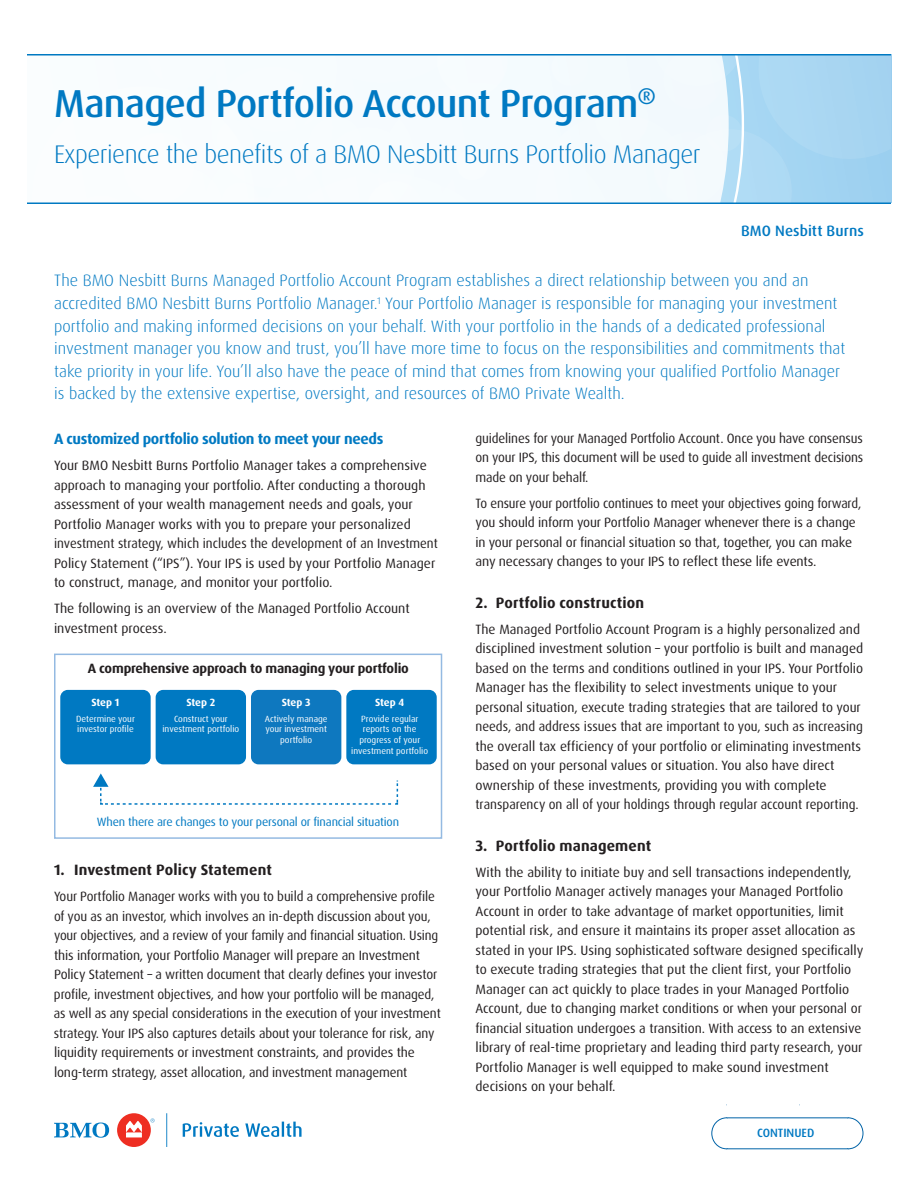
<style>
.page{position:relative;width:918px;height:1188px;background:#fff}
.page>*{position:absolute;margin:0;border:0;box-sizing:border-box;transform-origin:0 0}
.t1{font:500 39px "Dax Pro";letter-spacing:-.02em;color:#0079c2}
.t2{font:300 25.5px "Dax Pro";letter-spacing:-.02em;color:#0079c2}
.t3{font:300 16.5px/22.5px "Dax Pro";color:#0079c2}
.t4{font:700 15px "Dax Pro";letter-spacing:.01em;color:#231f20}
.t5{font:700 15px "Dax Pro";letter-spacing:-.02em;color:#0079c2}
.t6{font:500 15px "Dax Pro";letter-spacing:.005em;color:#0079c2}
.t7{font:13.5px/19.5px "Dax Pro";color:#231f20}
.t8{font:13.5px/19.5px "Dax Pro";color:#231f20;scale:.96 1}
.t9{font:13.5px/19.5px "Dax Pro";color:#231f20;scale:.95 1}
.t10{font:700 13.5px "Dax Pro";letter-spacing:-.015em;color:#231f20}
.t11{font:12px "Dax Pro";letter-spacing:-.015em;color:#0079c2}
.t12{font:500 12px "Dax Pro";color:#0079c2}
.t13{font:700 10.5px "Dax Pro";letter-spacing:-.01em;color:#fff}
.t14{font:9px/10.8px "Dax Pro";color:#fff;text-align:center}
</style>
<div class="page">
<div style="left:117px;top:1113px;width:34px;height:34px;background:#ee2e22;border-radius:50%"></div>
<svg style="left:126px;top:1121px;width:16px;height:16px"></svg>
<svg style="left:183px;top:1122px;width:56px;height:15px"></svg>
<svg style="left:245px;top:1122px;width:57px;height:15px"></svg>
<svg style="left:54px;top:1123px;width:55px;height:15px"></svg>
<svg style="left:151px;top:1118px;width:4px;height:4px"></svg>
<svg style="left:166px;top:1113px;width:1px;height:34px"></svg>
<svg style="left:711px;top:1104px;width:153px;height:45px"></svg>
<div style="left:54px;top:654px;width:388px;height:185px;border:2px solid #94bae2"></div>
<svg style="left:93px;top:773px;width:306px;height:32px"></svg>
<div style="left:346px;top:690px;width:91px;height:74px;background:#0079c2;border-radius:8px"></div>
<div style="left:251px;top:690px;width:90px;height:74px;background:#0e78bf;border-radius:8px"></div>
<div style="left:156px;top:690px;width:90px;height:74px;background:#0079c2;border-radius:8px"></div>
<div style="left:60px;top:690px;width:91px;height:74px;background:#0079c2;border-radius:8px"></div>
<svg style="left:744px;top:56px;width:147px;height:146px;background:#a6d5f1"></svg>
<svg style="left:498px;top:56px;width:246px;height:146px"></svg>
<hr style="left:27px;top:54px;width:864px;height:2px;background:#0079c2">
<hr style="left:27px;top:202px;width:864px;height:2px;background:#0079c2">
<h1 class="t1" style="left:54px;top:78px;width:604px">Managed Portfolio Account Program<sup>®</sup></h1>
<h2 class="t2" style="left:54px;top:138px;width:648px">Experience the benefits of a BMO Nesbitt Burns Portfolio Manager</h2>
<p class="t6" style="left:741px;top:221px;width:124px">BMO Nesbitt Burns</p>
<p class="t3" style="left:54px;top:270px;width:793px">The BMO Nesbitt Burns Managed Portfolio Account Program establishes a direct relationship between you and an accredited BMO Nesbitt Burns Portfolio Manager.<sup>1</sup> Your Portfolio Manager is responsible for managing your investment portfolio and making informed decisions on your behalf. With your portfolio in the hands of a dedicated professional investment manager you know and trust, you’ll have more time to focus on the responsibilities and commitments that take priority in your life. You’ll also have the peace of mind that comes from knowing your qualified Portfolio Manager is backed by the extensive expertise, oversight, and resources of BMO Private Wealth.</p>
<p class="t5" style="left:54px;top:429px;width:331px">A customized portfolio solution to meet your needs</p>
<p class="t7" style="left:54px;top:456px;width:385px">Your BMO Nesbitt Burns Portfolio Manager takes a comprehensive approach to managing your portfolio. After conducting a thorough assessment of your wealth management needs and goals, your Portfolio Manager works with you to prepare your personalized investment strategy, which includes the development of an Investment Policy Statement (“IPS”). Your IPS is used by your Portfolio Manager to construct, manage, and monitor your portfolio.</p>
<p class="t7" style="left:54px;top:599px;width:357px">The following is an overview of the Managed Portfolio Account investment process.</p>
<p class="t10" style="left:88px;top:659px;width:322px">A comprehensive approach to managing your portfolio</p>
<p class="t13" style="left:91px;top:696px;width:30px">Step 1</p>
<p class="t14" style="left:76px;top:713px;width:60px;text-align:left">Determine your investor profile</p>
<p class="t13" style="left:186px;top:696px;width:30px">Step 2</p>
<p class="t14" style="left:162px;top:713px;width:78px">Construct your investment portfolio</p>
<p class="t13" style="left:282px;top:696px;width:30px">Step 3</p>
<p class="t14" style="left:265px;top:713px;width:64px">Actively manage your investment portfolio</p>
<p class="t13" style="left:375px;top:696px;width:31px">Step 4</p>
<p class="t14" style="left:351px;top:713px;width:78px">Provide regular reports on the progress of your investment portfolio</p>
<p class="t11" style="left:97px;top:814px;width:304px">When there are changes to your personal or financial situation</p>
<p class="t4" style="left:54px;top:860px;width:219px">1. Investment Policy Statement</p>
<p class="t8" style="left:54px;top:887px;width:405px">Your Portfolio Manager works with you to build a comprehensive profile of you as an investor, which involves an in-depth discussion about you, your objectives, and a review of your family and financial situation. Using this information, your Portfolio Manager will prepare an Investment Policy Statement – a written document that clearly defines your investor profile, investment objectives, and how your portfolio will be managed, as well as any special considerations in the execution of your investment strategy. Your IPS also captures details about your tolerance for risk, any liquidity requirements or investment constraints, and provides the long-term strategy, asset allocation, and investment management</p>
<p class="t8" style="left:475px;top:428px;width:405px;text-align:justify">guidelines for your Managed Portfolio Account. Once you have consensus on your IPS, this document will be used to guide all investment decisions made on your behalf.</p>
<p class="t9" style="left:475px;top:494px;width:408px">To ensure your portfolio continues to meet your objectives going forward, you should inform your Portfolio Manager whenever there is a change in your personal or financial situation so that, together, you can make any necessary changes to your IPS to reflect these life events.</p>
<p class="t4" style="left:475px;top:593px;width:170px">2. Portfolio construction</p>
<p class="t7" style="left:475px;top:620px;width:389px">The Managed Portfolio Account Program is a highly personalized and disciplined investment solution – your portfolio is built and managed based on the terms and conditions outlined in your IPS. Your Portfolio Manager has the flexibility to select investments unique to your personal situation, execute trading strategies that are tailored to your needs, and address issues that are important to you, such as increasing the overall tax efficiency of your portfolio or eliminating investments based on your personal values or situation. You also have direct ownership of these investments, providing you with complete transparency on all of your holdings through regular account reporting.</p>
<p class="t4" style="left:475px;top:836px;width:177px">3. Portfolio management</p>
<p class="t7" style="left:475px;top:863px;width:390px">With the ability to initiate buy and sell transactions independently, your Portfolio Manager actively manages your Managed Portfolio Account in order to take advantage of market opportunities, limit potential risk, and ensure it maintains its proper asset allocation as stated in your IPS. Using sophisticated software designed specifically to execute trading strategies that put the client first, your Portfolio Manager can act quickly to place trades in your Managed Portfolio Account, due to changing market conditions or when your personal or financial situation undergoes a transition. With access to an extensive library of real-time proprietary and leading third party research, your Portfolio Manager is well equipped to make sound investment decisions on your behalf.</p>
<p class="t12" style="left:757px;top:1125px;width:59px">CONTINUED</p>
</div>
